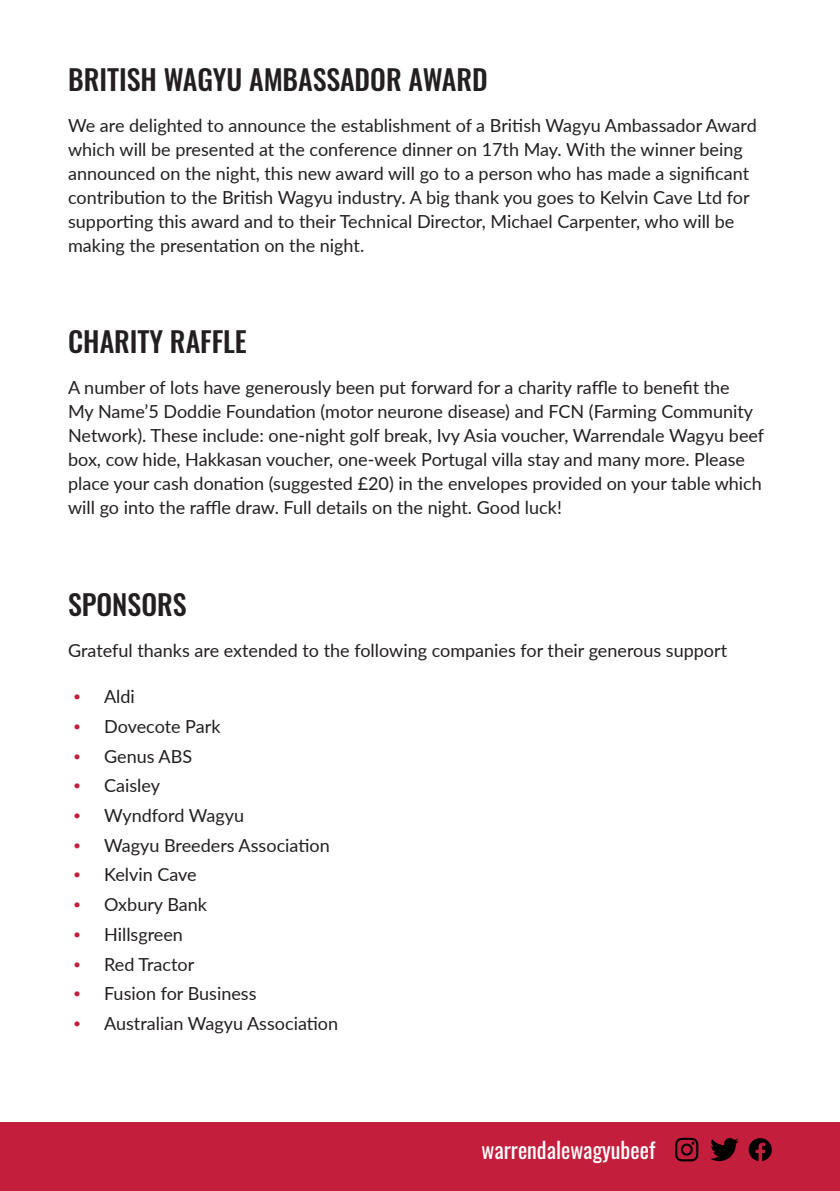
<style>
.page{position:relative;width:840px;height:1191px;background:#fff}
.page>*{position:absolute;margin:0;border:0;box-sizing:border-box;transform-origin:0 0}
.Speaker_Headings{font:28px "Oswald";color:#231f20}
.t1{font:22px "Oswald";color:#fff}
.WW_Newsletter_Body{font:18px/24px "Lato";color:#231f20}
.s1{font-family:"Futura PT";font-weight:600;color:#c31f3d}
</style>
<div class="page">
<div style="left:0;top:1123px;width:839px;height:68px;background:#c31f3d"></div>
<svg style="left:748px;top:1138px;width:23px;height:23px"></svg>
<svg style="left:675px;top:1137px;width:23px;height:24px"></svg>
<svg style="left:710px;top:1138px;width:28px;height:23px"></svg>
<p class="Speaker_Headings" style="left:68px;top:54px;width:421px">BRITISH WAGYU AMBASSADOR AWARD</p>
<p class="WW_Newsletter_Body" style="left:68px;top:112px;width:690px">We are delighted to announce the establishment of a British Wagyu Ambassador Award which will be presented at the conference dinner on 17th May. With the winner being announced on the night, this new award will go to a person who has made a significant contribution to the British Wagyu industry. A big thank you goes to Kelvin Cave Ltd for supporting this award and to their Technical Director, Michael Carpenter, who will be making the presentation on the night.</p>
<p class="Speaker_Headings" style="left:68px;top:317px;width:180px">CHARITY RAFFLE</p>
<p class="WW_Newsletter_Body" style="left:68px;top:375px;width:697px">A number of lots have generously been put forward for a charity raffle to benefit the<br>My Name’5 Doddie Foundation (motor neurone disease) and FCN (Farming Community Network). These include: one-night golf break, Ivy Asia voucher, Warrendale Wagyu beef box, cow hide, Hakkasan voucher, one-week Portugal villa stay and many more. Please place your cash donation (suggested £20) in the envelopes provided on your table which will go into the raffle draw. Full details on the night. Good luck!</p>
<p class="Speaker_Headings" style="left:68px;top:579px;width:120px">SPONSORS</p>
<p class="WW_Newsletter_Body" style="left:68px;top:637px;width:660px">Grateful thanks are extended to the following companies for their generous support</p>
<p class="WW_Newsletter_Body" style="left:68px;top:684px;width:68px"><span class="s1">•</span> Aldi</p>
<p class="WW_Newsletter_Body" style="left:68px;top:713px;width:154px"><span class="s1">•</span> Dovecote Park</p>
<p class="WW_Newsletter_Body" style="left:68px;top:743px;width:125px"><span class="s1">•</span> Genus ABS</p>
<p class="WW_Newsletter_Body" style="left:68px;top:773px;width:93px"><span class="s1">•</span> Caisley</p>
<p class="WW_Newsletter_Body" style="left:68px;top:803px;width:177px"><span class="s1">•</span> Wyndford Wagyu</p>
<p class="WW_Newsletter_Body" style="left:68px;top:832px;width:263px"><span class="s1">•</span> Wagyu Breeders Association</p>
<p class="WW_Newsletter_Body" style="left:68px;top:862px;width:130px"><span class="s1">•</span> Kelvin Cave</p>
<p class="WW_Newsletter_Body" style="left:68px;top:892px;width:140px"><span class="s1">•</span> Oxbury Bank</p>
<p class="WW_Newsletter_Body" style="left:68px;top:921px;width:116px"><span class="s1">•</span> Hillsgreen</p>
<p class="WW_Newsletter_Body" style="left:68px;top:951px;width:128px"><span class="s1">•</span> Red Tractor</p>
<p class="WW_Newsletter_Body" style="left:68px;top:981px;width:190px"><span class="s1">•</span> Fusion for Business</p>
<p class="WW_Newsletter_Body" style="left:68px;top:1010px;width:271px"><span class="s1">•</span> Australian Wagyu Association</p>
<p class="t1" style="left:481px;top:1130px;width:175px">warrendalewagyubeef</p>
</div>
